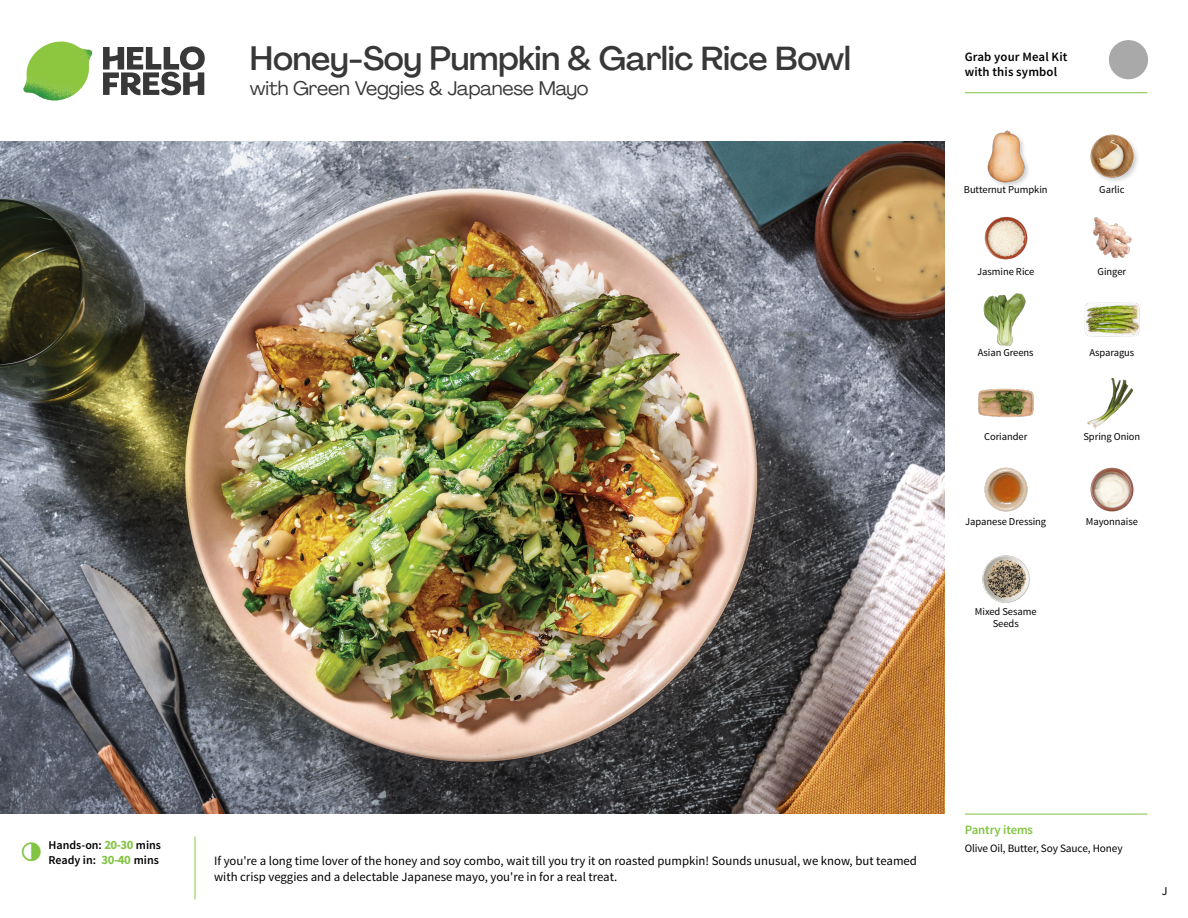
<style>
.page{position:relative;width:1188px;height:918px;background:#fff}
.page>*{position:absolute;margin:0;border:0;box-sizing:border-box;transform-origin:0 0}
.t1{font:500 33px "Agrandir";letter-spacing:-.01em;color:#383839}
.t2{font:19.5px "Agrandir";letter-spacing:-.01em;color:#383839}
.t3{font:12.75px/16.5px "Source Sans Pro";color:#000}
.t4{font:600 12.75px/15px "Source Sans Pro";letter-spacing:.01em;color:#000}
.t5{font:600 12.75px "Source Sans Pro";letter-spacing:-.01em;color:#82c341}
.t6{font:600 12px/15px "Source Sans Pro";color:#000}
.t7{font:12px "Source Sans Pro";color:#000}
.t8{font:11.25px "Source Sans Pro";letter-spacing:-.01em;color:#000}
.t9{font:10.5px/12px "Source Sans Pro";letter-spacing:-.005em;color:#000;text-align:center}
.s1{font-weight:700;font-size:12.75px;color:#82c341}
</style>
<div class="page">
<svg style="left:103px;top:46px;width:102px;height:49px"></svg>
<img style="left:23px;top:42px;width:69px;height:59px">
<img style="left:0;top:142px;width:945px;height:672px">
<img style="left:1084px;top:302px;width:56px;height:35px">
<img style="left:1087px;top:377px;width:47px;height:52px">
<img style="left:978px;top:388px;width:56px;height:30px">
<img style="left:984px;top:467px;width:44px;height:45px">
<img style="left:983px;top:293px;width:43px;height:52px">
<img style="left:984px;top:216px;width:44px;height:44px">
<img style="left:1093px;top:217px;width:39px;height:41px">
<div style="left:986px;top:129px;width:45px;height:60px;background:#000;opacity:.2"></div>
<img style="left:986px;top:129px;width:45px;height:56px">
<img style="left:1090px;top:134px;width:48px;height:48px">
<img style="left:1090px;top:467px;width:44px;height:45px">
<img style="left:982px;top:556px;width:47px;height:46px">
<svg style="left:1091px;top:40px;width:57px;height:54px"></svg>
<hr style="left:965px;top:814px;width:183px;height:1px;background:#82c341">
<hr style="left:965px;top:92px;width:183px;height:1px;background:#82c341">
<h1 class="t1" style="left:250px;top:38px;width:602px">Honey-Soy Pumpkin &amp; Garlic Rice Bowl</h1>
<h2 class="t2" style="left:250px;top:76px;width:340px">with Green Veggies &amp; Japanese Mayo</h2>
<p class="t4" style="left:965px;top:50px;width:104px">Grab your Meal Kit with this symbol</p>
<p class="t9" style="left:964px;top:183px;width:85px">Butternut Pumpkin</p>
<p class="t9" style="left:1099px;top:183px;width:27px">Garlic</p>
<p class="t9" style="left:977px;top:265px;width:59px">Jasmine Rice</p>
<p class="t9" style="left:1098px;top:265px;width:30px">Ginger</p>
<p class="t9" style="left:978px;top:346px;width:57px">Asian Greens</p>
<p class="t9" style="left:1089px;top:346px;width:46px">Asparagus</p>
<p class="t9" style="left:984px;top:431px;width:45px">Coriander</p>
<p class="t9" style="left:1083px;top:431px;width:58px">Spring Onion</p>
<p class="t9" style="left:965px;top:516px;width:82px">Japanese Dressing</p>
<p class="t9" style="left:1086px;top:516px;width:54px">Mayonnaise</p>
<p class="t9" style="left:975px;top:605px;width:63px">Mixed Sesame<br>Seeds</p>
<p class="t6" style="left:48px;top:838px;width:114px">Hands-on: <span class="s1">20-30</span> mins<br>Ready in: <span class="s1">30-40</span> mins</p>
<p class="t3" style="left:214px;top:852px;width:704px">If you're a long time lover of the honey and soy combo, wait till you try it on roasted pumpkin! Sounds unusual, we know, but teamed with crisp veggies and a delectable Japanese mayo, you're in for a real treat.</p>
<p class="t5" style="left:965px;top:821px;width:70px">Pantry items</p>
<p class="t8" style="left:965px;top:841px;width:159px">Olive Oil, Butter, Soy Sauce, Honey</p>
<p class="t7" style="left:1162px;top:884px;width:7px">J</p>
</div>
